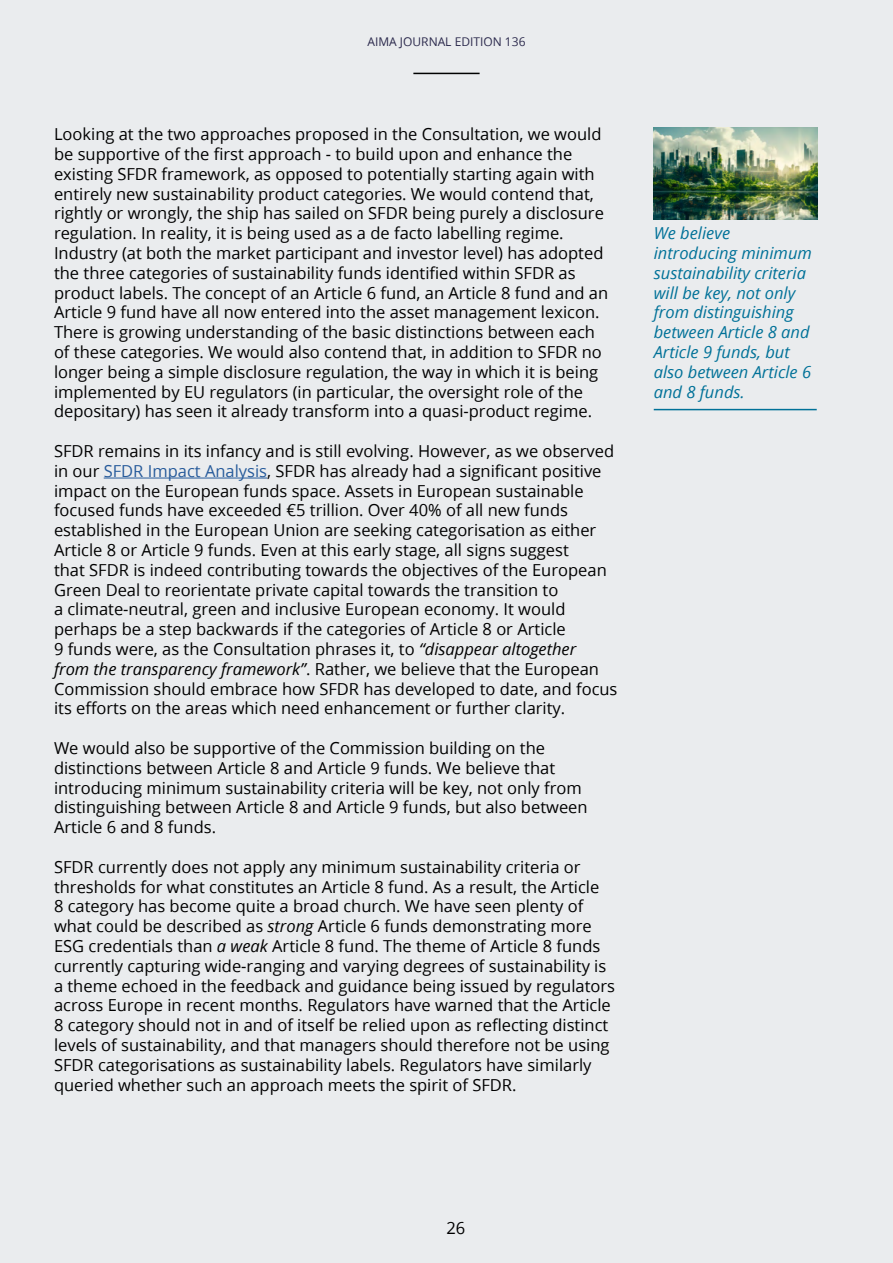
<style>
.page{position:relative;width:893px;height:1263px;background:#eaecee}
.page>*{position:absolute;margin:0;border:0;box-sizing:border-box;transform-origin:0 0}
.t1{font:16.5px/19.8px "Open Sans";color:#000}
.t2{font:italic 16.5px/19.8px "Open Sans";color:#007198}
.t3{font:12px "Open Sans";color:#2b294c}
.s1{color:#275b9b}
.s2{font-style:italic}
</style>
<div class="page">
<hr style="left:413px;top:73px;width:67px;height:1px;background:#000">
<hr style="left:104px;top:478px;width:163px;height:1px;background:#275b9b">
<hr style="left:654px;top:409px;width:163px;height:1px;background:#007198">
<img style="left:654px;top:128px;width:164px;height:91px">
<p class="t3" style="left:367px;top:33px;width:160px">AIMA JOURNAL EDITION 136</p>
<p class="t1" style="left:54px;top:124px;width:556px">Looking at the two approaches proposed in the Consultation, we would be supportive of the first approach - to build upon and enhance the existing SFDR framework, as opposed to potentially starting again with entirely new sustainability product categories. We would contend that, rightly or wrongly, the ship has sailed on SFDR being purely a disclosure regulation. In reality, it is being used as a de facto labelling regime.<br>Industry (at both the market participant and investor level) has adopted the three categories of sustainability funds identified within SFDR as product labels. The concept of an Article 6 fund, an Article 8 fund and an Article 9 fund have all now entered into the asset management lexicon.<br>There is growing understanding of the basic distinctions between each of these categories. We would also contend that, in addition to SFDR no longer being a simple disclosure regulation, the way in which it is being implemented by EU regulators (in particular, the oversight role of the depositary) has seen it already transform into a quasi-product regime.</p>
<p class="t1" style="left:54px;top:441px;width:565px">SFDR remains in its infancy and is still evolving. However, as we observed in our <span class="s1">SFDR Impact Analysis</span>, SFDR has already had a significant positive impact on the European funds space. Assets in European sustainable focused funds have exceeded €5 trillion. Over 40% of all new funds established in the European Union are seeking categorisation as either Article 8 or Article 9 funds. Even at this early stage, all signs suggest<br>that SFDR is indeed contributing towards the objectives of the European Green Deal to reorientate private capital towards the transition to<br>a climate-neutral, green and inclusive European economy. It would perhaps be a step backwards if the categories of Article 8 or Article<br>9 funds were, as the Consultation phrases it, to <span class="s2">“disappear altogether<br>from the transparency framework”</span>. Rather, we believe that the European Commission should embrace how SFDR has developed to date, and focus its efforts on the areas which need enhancement or further clarity.</p>
<p class="t1" style="left:54px;top:738px;width:535px">We would also be supportive of the Commission building on the distinctions between Article 8 and Article 9 funds. We believe that introducing minimum sustainability criteria will be key, not only from distinguishing between Article 8 and Article 9 funds, but also between Article 6 and 8 funds.</p>
<p class="t1" style="left:54px;top:856px;width:563px">SFDR currently does not apply any minimum sustainability criteria or thresholds for what constitutes an Article 8 fund. As a result, the Article<br>8 category has become quite a broad church. We have seen plenty of what could be described as <span class="s2">strong</span> Article 6 funds demonstrating more ESG credentials than <span class="s2">a weak</span> Article 8 fund. The theme of Article 8 funds currently capturing wide-ranging and varying degrees of sustainability is a theme echoed in the feedback and guidance being issued by regulators across Europe in recent months. Regulators have warned that the Article 8 category should not in and of itself be relied upon as reflecting distinct levels of sustainability, and that managers should therefore not be using SFDR categorisations as sustainability labels. Regulators have similarly queried whether such an approach meets the spirit of SFDR.</p>
<p class="t2" style="left:654px;top:223px;width:160px">We believe introducing minimum sustainability criteria will be key, not only from distinguishing between Article 8 and<br>Article 9 funds, but also between Article 6 and 8 funds.</p>
<p class="t1" style="left:446px;top:1218px;width:20px">26</p>
</div>
